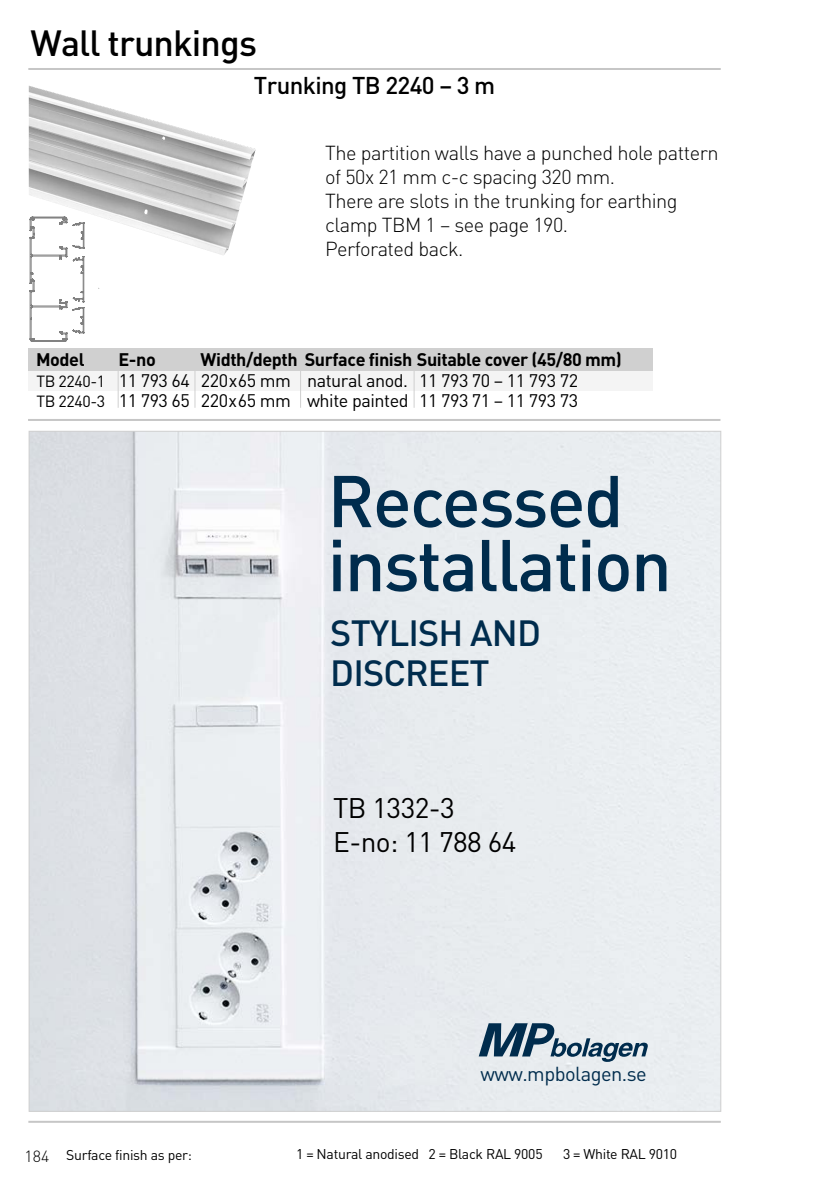
<style>
.page{position:relative;width:840px;height:1191px;background:#fff}
.page>*{position:absolute;margin:0;border:0;box-sizing:border-box;transform-origin:0 0}
.t1{font:500 72px/64px "DIN Pro";letter-spacing:-.025em;color:#002c4d}
.t2{font:500 36px/40px "DIN Pro";letter-spacing:-.025em;color:#002c4d}
.t3{font:500 36px "DIN Pro";letter-spacing:-.025em;color:#000}
.t4{font:28px/33.6px "DIN Pro";letter-spacing:-.02em;color:#000}
.t5{font:500 24px "DIN Pro";letter-spacing:-.025em;color:#000}
.t6{font:300 20px/24px "DIN Pro";letter-spacing:-.025em;color:#000}
.t7{font:20px "DIN Pro";letter-spacing:-.025em;color:#002c4d}
.t8{font:18px/20.2px "DIN Pro";letter-spacing:-.025em;color:#000}
.t9{font:700 18px "DIN Pro";letter-spacing:-.025em;color:#000}
.t10{font:14px "DIN Pro";letter-spacing:-.02em;color:#000}
.s1{font-weight:700}
.s2{font-size:16px}
.s3{font-weight:300;font-size:16px}
</style>
<div class="page">
<hr style="left:28px;top:68px;width:692px;height:2px;background:#c6c6c6">
<hr style="left:28px;top:419px;width:692px;height:2px;background:#c6c6c6">
<div style="left:28px;top:348px;width:624px;height:23px;background:#d0d0d0"></div>
<div style="left:258px;top:371px;width:288px;height:20px;background:#f4f4f4"></div>
<div style="left:28px;top:371px;width:624px;height:19px;background:#f4f4f4"></div>
<hr style="left:118px;top:348px;width:1px;height:60px;background:#d0d0d0">
<hr style="left:194px;top:348px;width:1px;height:60px;background:#d0d0d0">
<hr style="left:300px;top:348px;width:1px;height:60px;background:#d0d0d0">
<hr style="left:413px;top:349px;width:1px;height:59px;background:#d0d0d0">
<img style="left:29px;top:85px;width:227px;height:170px">
<img style="left:31px;top:433px;width:687px;height:676px">
<hr style="left:28px;top:1120px;width:692px;height:2px;background:#c6c6c6">
<svg style="left:30px;top:217px;width:55px;height:125px"></svg>
<svg style="left:478px;top:1023px;width:169px;height:39px;background:#98a9b7"></svg>
<h2 class="t3" style="left:31px;top:18px;width:228px">Wall trunkings</h2>
<h3 class="t5" style="left:254px;top:69px;width:242px">Trunking TB 2240 – 3 m</h3>
<p class="t6" style="left:325px;top:139px;width:394px">The partition walls have a punched hole pattern of 50x 21 mm c-c spacing 320 mm.<br>There are slots in the trunking for earthing clamp TBM 1 – see page 190.<br>Perforated back.</p>
<p class="t8" style="left:36px;top:349px;width:586px;text-indent:164px"><span class="s1">Width/depth Surface finish Suitable cover (45/80 mm)<br></span><span class="s2">TB 2240-1</span> 11 793 64 220x65 mm natural anod. 11 793 70 – 11 793 72<br><span class="s2">TB 2240-3</span> 11 793 65 220x65 mm white painted 11 793 71 – 11 793 73</p>
<p class="t9" style="left:36px;top:347px;width:50px">Model</p>
<p class="t9" style="left:118px;top:347px;width:39px">E-no</p>
<h1 class="t1" style="left:327px;top:466px;width:346px">Recessed installation</h1>
<h2 class="t2" style="left:330px;top:612px;width:212px">STYLISH AND<br>DISCREET</h2>
<h3 class="t4" style="left:333px;top:790px;width:185px">TB 1332-3<br>E-no: 11 788 64</h3>
<p class="t7" style="left:480px;top:1060px;width:168px">www.mpbolagen.se</p>
<p class="t10" style="left:25px;top:1145px;width:169px"><span class="s3">184</span> Surface finish as per:</p>
<p class="t10" style="left:296px;top:1144px;width:248px">1 = Natural anodised 2 = Black RAL 9005</p>
<p class="t10" style="left:562px;top:1144px;width:116px">3 = White RAL 9010</p>
</div>
